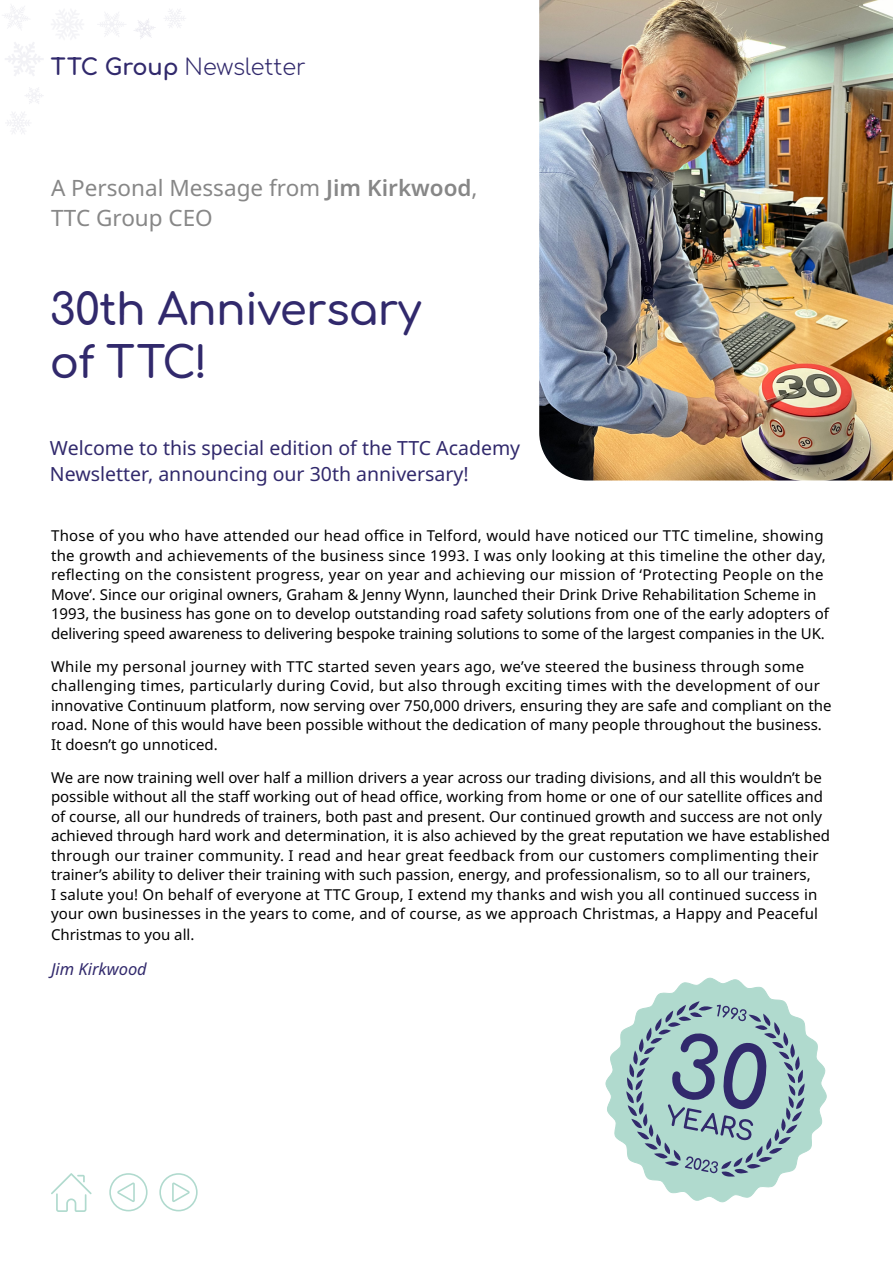
<style>
.page{position:relative;width:893px;height:1263px;background:#fff}
.page>*{position:absolute;margin:0;border:0;box-sizing:border-box;transform-origin:0 0}
.t1{font:600 43.5px/52.5px "Comfortaa";letter-spacing:-.015em;color:#31296c}
.t2{font:22.5px/30px "Noto Sans";color:#878787}
.t3{font:300 22.5px "Comfortaa";color:#31296c}
.t4{font:19.5px/25.5px "Noto Sans";color:#31296c}
.t5{font:italic 16.5px "Noto Sans";color:#31296c}
.t6{font:15px/19.5px "Noto Sans";color:#000}
.s1{font-weight:700}
.s2{font-weight:600}
</style>
<div class="page">
<svg style="left:51px;top:10px;width:33px;height:29px"></svg>
<svg style="left:25px;top:87px;width:18px;height:17px"></svg>
<svg style="left:5px;top:42px;width:38px;height:34px"></svg>
<svg style="left:98px;top:12px;width:28px;height:24px"></svg>
<svg style="left:3px;top:5px;width:25px;height:23px"></svg>
<svg style="left:134px;top:19px;width:22px;height:20px"></svg>
<svg style="left:7px;top:112px;width:22px;height:22px"></svg>
<svg style="left:164px;top:9px;width:22px;height:19px"></svg>
<img style="left:539px;top:0;width:354px;height:480px">
<svg style="left:159px;top:1173px;width:39px;height:38px"></svg>
<svg style="left:109px;top:1173px;width:39px;height:38px"></svg>
<svg style="left:51px;top:1173px;width:41px;height:39px"></svg>
<svg style="left:606px;top:978px;width:220px;height:224px"></svg>
<svg style="left:626px;top:1001px;width:179px;height:176px"></svg>
<h2 class="t3" style="left:51px;top:47px;width:257px"><span class="s1">TTC Group</span> Newsletter</h2>
<h2 class="t2" style="left:51px;top:173px;width:428px">A Personal Message from <span class="s2">Jim Kirkwood</span>,<br>TTC Group CEO</h2>
<h1 class="t1" style="left:50px;top:278px;width:373px">30th Anniversary of TTC!</h1>
<h3 class="t4" style="left:50px;top:436px;width:472px">Welcome to this special edition of the TTC Academy<br>Newsletter, announcing our 30th anniversary!</h3>
<p class="t6" style="left:51px;top:526px;width:779px">Those of you who have attended our head office in Telford, would have noticed our TTC timeline, showing the growth and achievements of the business since 1993. I was only looking at this timeline the other day, reflecting on the consistent progress, year on year and achieving our mission of ‘Protecting People on the Move’. Since our original owners, Graham &amp; Jenny Wynn, launched their Drink Drive Rehabilitation Scheme in 1993, the business has gone on to develop outstanding road safety solutions from one of the early adopters of delivering speed awareness to delivering bespoke training solutions to some of the largest companies in the UK.</p>
<p class="t6" style="left:51px;top:657px;width:782px">While my personal journey with TTC started seven years ago, we’ve steered the business through some challenging times, particularly during Covid, but also through exciting times with the development of our innovative Continuum platform, now serving over 750,000 drivers, ensuring they are safe and compliant on the road. None of this would have been possible without the dedication of many people throughout the business.<br>It doesn’t go unnoticed.</p>
<p class="t6" style="left:51px;top:768px;width:780px">We are now training well over half a million drivers a year across our trading divisions, and all this wouldn’t be possible without all the staff working out of head office, working from home or one of our satellite offices and of course, all our hundreds of trainers, both past and present. Our continued growth and success are not only achieved through hard work and determination, it is also achieved by the great reputation we have established through our trainer community. I read and hear great feedback from our customers complimenting their trainer’s ability to deliver their training with such passion, energy, and professionalism, so to all our trainers,<br>I salute you! On behalf of everyone at TTC Group, I extend my thanks and wish you all continued success in your own businesses in the years to come, and of course, as we approach Christmas, a Happy and Peaceful</p>
<p class="t6" style="left:51px;top:925px;width:145px">Christmas to you all.</p>
<p class="t5" style="left:51px;top:957px;width:97px">Jim Kirkwood</p>
</div>
